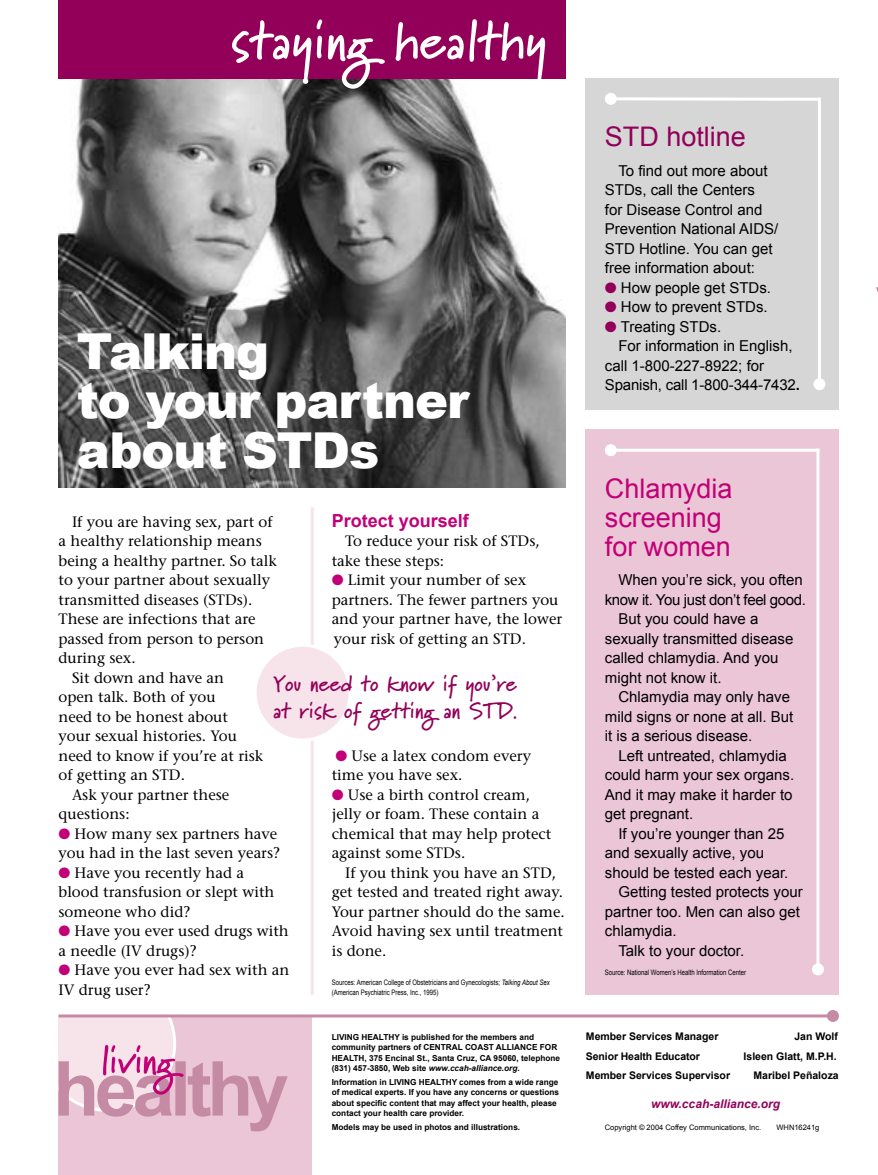
<style>
.page{position:relative;width:878px;height:1175px;background:#fff}
.page>*{position:absolute;margin:0;border:0;box-sizing:border-box;transform-origin:0 0}
.t1{font:700 54px "Marydale";color:#fff}
.t2{font:900 49.5px/49.5px "Arial";letter-spacing:-.02em;color:#fff}
.t3{font:27px/29.4px "Arial";color:#c10077}
.t4{font:27px "Arial";color:#920059}
.t5{font:700 22.5px/27px "Marydale";color:#920059}
.t6{font:700 18px "Arial";color:#c10077}
.t7{font:15px/19.5px "Stone Serif";color:#000}
.t8{font:15px/19.5px "Arial";color:#000}
.t9{font:15px "Arial";letter-spacing:-.025em;color:#000}
.t10{font:italic 700 12px "Arial";color:#920059}
.t11{font:700 10.5px "Arial";color:#000}
.t12{font:700 8.25px/10.5px "Arial";color:#000}
.t13{font:7.5px/9.8px "Arial";color:#000;scale:.8 1}
.t14{font:7.5px "Arial";color:#000}
.s1{font-style:italic}
.s2{font-weight:700}
</style>
<div class="page">
<div style="left:58px;top:1015px;width:254px;height:159px;background:#ebc6d6"></div>
<hr style="left:58px;top:1014px;width:774px;height:3px;background:#c68ba4">
<div style="left:826px;top:1010px;width:12px;height:12px;background:#c68ba4;border-radius:50%"></div>
<svg style="left:58px;top:1015px;width:230px;height:116px"></svg>
<img style="left:58px;top:78px;width:508px;height:410px">
<div style="left:585px;top:429px;width:253px;height:566px;background:#ebc6d6"></div>
<hr style="left:816px;top:449px;width:3px;height:520px;background:#fff">
<div style="left:812px;top:963px;width:12px;height:12px;background:#fff;border-radius:50%"></div>
<hr style="left:610px;top:449px;width:209px;height:3px;background:#fff">
<div style="left:604px;top:444px;width:12px;height:12px;background:#fff;border-radius:50%"></div>
<div style="left:58px;top:0;width:508px;height:78px;background:#920059"></div>
<hr style="left:310px;top:507px;width:4px;height:487px;background:#f8ecf0">
<div style="left:585px;top:78px;width:253px;height:332px;background:#d6d6d6"></div>
<hr style="left:818px;top:97px;width:2px;height:287px;background:#fff">
<div style="left:813px;top:378px;width:12px;height:12px;background:#fff;border-radius:50%"></div>
<svg style="left:617px;top:97px;width:202px;height:4px"></svg>
<div style="left:604px;top:93px;width:13px;height:12px;background:#fff;border-radius:50%"></div>
<div style="left:255px;top:645px;width:95px;height:95px;background:#f6e4ea;border-radius:50%"></div>
<div style="left:254px;top:644px;width:97px;height:97px;border:3px solid #fff;border-radius:50%"></div>
<h1 class="t1" style="left:231px;top:8px;width:317px">staying healthy</h1>
<h2 class="t2" style="left:77px;top:327px;width:393px">Talking<br>to your partner about STDs</h2>
<p class="t6" style="left:332px;top:510px;width:139px">Protect yourself</p>
<p class="t7" style="left:332px;top:531px;width:210px;text-indent:14px">To reduce your risk of STDs, take these steps:</p>
<p class="t7" style="left:332px;top:570px;width:232px;text-indent:16px">Limit your number of sex partners. The fewer partners you and your partner have, the lower your risk of getting an STD.</p>
<p class="t7" style="left:72px;top:512px;width:202px">If you are having sex, part of</p>
<p class="t7" style="left:58px;top:531px;width:205px">a healthy relationship means</p>
<p class="t7" style="left:58px;top:551px;width:220px">being a healthy partner. So talk</p>
<p class="t7" style="left:58px;top:570px;width:213px">to your partner about sexually</p>
<p class="t7" style="left:58px;top:590px;width:195px">transmitted diseases (STDs).</p>
<p class="t7" style="left:58px;top:609px;width:198px">These are infections that are</p>
<p class="t7" style="left:58px;top:629px;width:207px">passed from person to person</p>
<p class="t7" style="left:58px;top:648px;width:79px">during sex.</p>
<p class="t7" style="left:72px;top:668px;width:154px">Sit down and have an</p>
<p class="t7" style="left:58px;top:687px;width:158px">open talk. Both of you</p>
<p class="t7" style="left:58px;top:707px;width:171px">need to be honest about</p>
<p class="t7" style="left:58px;top:726px;width:180px">your sexual histories. You</p>
<p class="t7" style="left:58px;top:746px;width:206px">need to know if you’re at risk</p>
<p class="t7" style="left:58px;top:765px;width:128px">of getting an STD.</p>
<p class="t7" style="left:72px;top:785px;width:159px">Ask your partner these</p>
<p class="t7" style="left:58px;top:804px;width:73px">questions:</p>
<p class="t7" style="left:75px;top:824px;width:204px">How many sex partners have</p>
<p class="t7" style="left:58px;top:843px;width:223px">you had in the last seven years?</p>
<p class="t7" style="left:75px;top:863px;width:171px">Have you recently had a</p>
<p class="t7" style="left:58px;top:882px;width:217px">blood transfusion or slept with</p>
<p class="t7" style="left:58px;top:902px;width:133px">someone who did?</p>
<p class="t7" style="left:75px;top:921px;width:216px">Have you ever used drugs with</p>
<p class="t7" style="left:58px;top:941px;width:140px">a needle (IV drugs)?</p>
<p class="t7" style="left:75px;top:960px;width:216px">Have you ever had sex with an</p>
<p class="t7" style="left:58px;top:980px;width:94px">IV drug user?</p>
<h3 class="t5" style="left:273px;top:669px;width:246px">You need to know if you’re at risk of getting an STD.</h3>
<p class="t7" style="left:332px;top:746px;width:201px;text-indent:20px">Use a latex condom every time you have sex.</p>
<p class="t7" style="left:332px;top:785px;width:221px;text-indent:16px">Use a birth control cream, jelly or foam. These contain a chemical that may help protect against some STDs.</p>
<p class="t7" style="left:332px;top:863px;width:234px;text-indent:14px">If you think you have an STD, get tested and treated right away.<br>Your partner should do the same.<br>Avoid having sex until treatment is done.</p>
<p class="t13" style="left:332px;top:977px;width:274px">Sources: American College of Obstetricians and Gynecologists; <span class="s1">Talking About Sex </span>(American Psychiatric Press, Inc., 1995)</p>
<h3 class="t4" style="left:605px;top:121px;width:143px">STD hotline</h3>
<p class="t8" style="left:605px;top:160px;width:175px;text-indent:14px">To find out more about<br>STDs, call the Centers<br>for Disease Control and<br>Prevention National AIDS/<br>STD Hotline. You can get free information about:</p>
<p class="t8" style="left:621px;top:277px;width:152px">How people get STDs.</p>
<p class="t8" style="left:621px;top:297px;width:148px">How to prevent STDs.</p>
<p class="t8" style="left:621px;top:316px;width:102px">Treating STDs.</p>
<p class="t8" style="left:618px;top:336px;width:176px">For information in English,</p>
<p class="t8" style="left:605px;top:355px;width:161px">call 1-800-227-8922; for</p>
<p class="t8" style="left:605px;top:375px;width:197px">Spanish, call 1-800-344-7432<span class="s2">.</span></p>
<h3 class="t3" style="left:604px;top:473px;width:129px">Chlamydia screening for women</h3>
<p class="t8" style="left:618px;top:570px;width:186px">When you’re sick, you often</p>
<p class="t9" style="left:604px;top:591px;width:202px">know it. You just don’t feel good.</p>
<p class="t8" style="left:618px;top:609px;width:142px">But you could have a</p>
<p class="t8" style="left:604px;top:628px;width:190px">sexually transmitted disease</p>
<p class="t8" style="left:604px;top:648px;width:175px">called chlamydia. And you</p>
<p class="t8" style="left:604px;top:667px;width:118px">might not know it.</p>
<p class="t8" style="left:618px;top:687px;width:173px">Chlamydia may only have</p>
<p class="t8" style="left:604px;top:706px;width:190px">mild signs or none at all. But</p>
<p class="t8" style="left:604px;top:726px;width:149px">it is a serious disease.</p>
<p class="t8" style="left:618px;top:745px;width:170px">Left untreated, chlamydia</p>
<p class="t8" style="left:604px;top:765px;width:191px">could harm your sex organs.</p>
<p class="t8" style="left:604px;top:784px;width:189px">And it may make it harder to</p>
<p class="t8" style="left:604px;top:804px;width:90px">get pregnant.</p>
<p class="t8" style="left:618px;top:823px;width:167px">If you’re younger than 25</p>
<p class="t8" style="left:604px;top:843px;width:161px">and sexually active, you</p>
<p class="t8" style="left:604px;top:862px;width:185px">should be tested each year.</p>
<p class="t8" style="left:618px;top:882px;width:186px">Getting tested protects your</p>
<p class="t8" style="left:604px;top:901px;width:197px">partner too. Men can also get</p>
<p class="t8" style="left:604px;top:921px;width:73px">chlamydia.</p>
<p class="t8" style="left:618px;top:940px;width:127px">Talk to your doctor.</p>
<p class="t13" style="left:604px;top:967px;width:178px">Source: National Women’s Health Information Center</p>
<p class="t11" style="left:586px;top:1030px;width:134px">Member Services Manager</p>
<p class="t11" style="left:794px;top:1030px;width:45px">Jan Wolf</p>
<p class="t11" style="left:586px;top:1050px;width:115px">Senior Health Educator</p>
<p class="t11" style="left:743px;top:1050px;width:95px">Isleen Glatt, M.P.H.</p>
<p class="t11" style="left:586px;top:1069px;width:146px">Member Services Supervisor</p>
<p class="t11" style="left:753px;top:1069px;width:87px">Maribel Peñaloza</p>
<p class="t10" style="left:651px;top:1096px;width:130px">www.ccah-alliance.org</p>
<p class="t12" style="left:332px;top:1031px;width:230px">LIVING HEALTHY is published for the members and community partners of CENTRAL COAST ALLIANCE FOR HEALTH, 375 Encinal St., Santa Cruz, CA 95060, telephone (831) 457-3850, Web site <span class="s1">www.ccah-alliance.org</span>.</p>
<p class="t12" style="left:332px;top:1076px;width:229px">Information in LIVING HEALTHY comes from a wide range of medical experts. If you have any concerns or questions about specific content that may affect your health, please contact your health care provider.</p>
<p class="t12" style="left:332px;top:1121px;width:190px">Models may be used in photos and illustrations.</p>
<p class="t14" style="left:604px;top:1123px;width:158px">Copyright © 2004 Coffey Communications, Inc.</p>
<p class="t14" style="left:776px;top:1123px;width:44px">WHN16241g</p>
</div>
